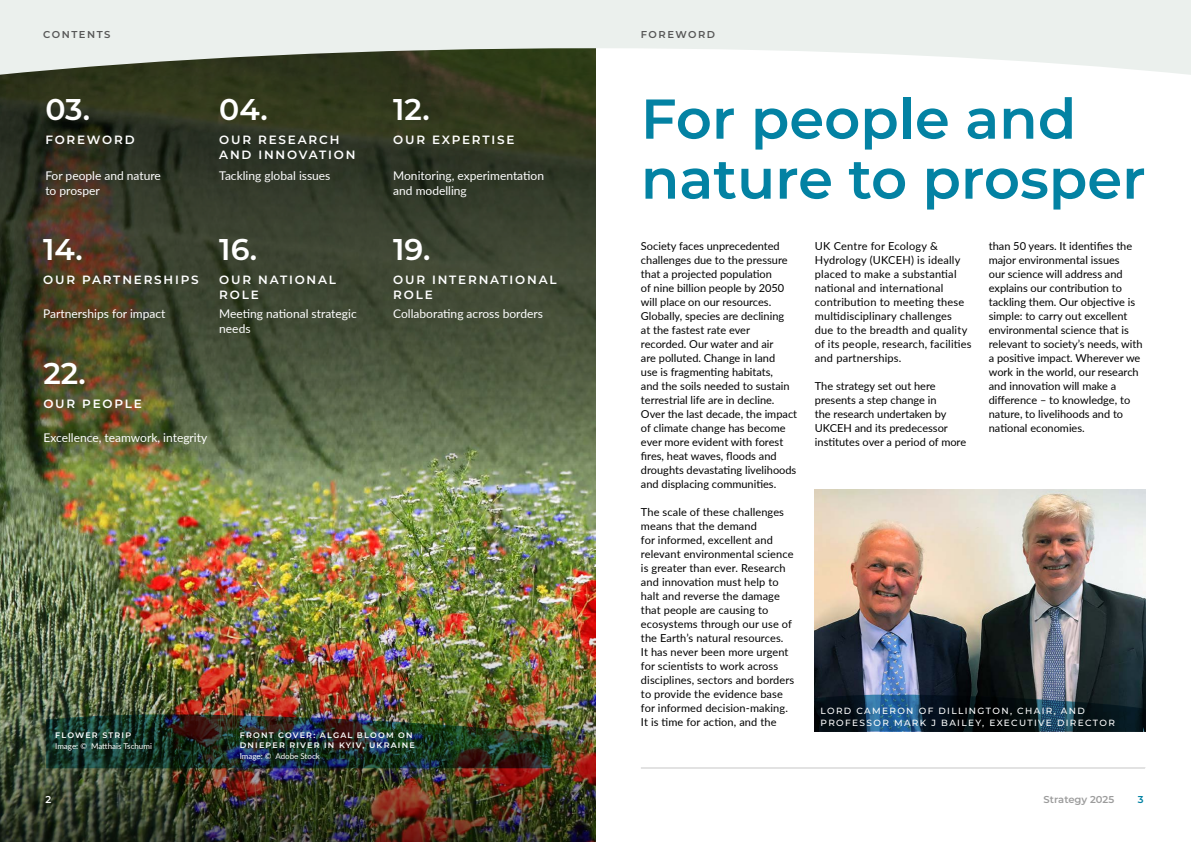
<style>
.page{position:relative;width:1191px;height:842px;background:#fff}
.page>*{position:absolute;margin:0;border:0;box-sizing:border-box;transform-origin:0 0}
.t1{font:600 56px/60px "Montserrat";color:#0382a3}
.t2{font:600 30px "Montserrat";color:#fff}
.t3{font:12px/15px "Lato";color:#fff}
.t4{font:600 12px/15px "Montserrat";letter-spacing:.15em;color:#fff}
.t5{font:11px/14px "Lato";color:#000}
.t6{font:11px/14px "Lato";letter-spacing:.02em;color:#000}
.t7{font:600 10px "Montserrat";letter-spacing:.15em;color:#575757}
.t8{font:600 10px "Montserrat";color:#9c9c9c}
.t9{font:600 10px "Montserrat";color:#fff}
.t10{font:600 10px "Montserrat";color:#0382a3}
.t11{font:500 9px/12px "Montserrat";letter-spacing:.15em;color:#fff}
.t12{font:600 8px/10px "Montserrat";letter-spacing:.15em;color:#fff}
.t13{font:8px "Lato";color:#fff}
</style>
<div class="page">
<svg style="left:0;top:76px;width:595px;height:367px;background:#3e452d"></svg>
<img style="left:0;top:443px;width:595px;height:399px">
<svg style="left:0;top:0;width:1191px;height:76px;background:#d5dad4"></svg>
<img style="left:815px;top:489px;width:330px;height:203px">
<svg style="left:814px;top:692px;width:331px;height:39px;background:#132838"></svg>
<svg style="left:641px;top:768px;width:504px;height:1px"></svg>
<img style="left:46px;top:710px;width:505px;height:58px">
<p class="t7" style="left:43px;top:27px;width:69px">CONTENTS</p>
<p class="t7" style="left:641px;top:27px;width:76px">FOREWORD</p>
<h2 class="t2" style="left:45px;top:88px;width:46px">03.</h2>
<p class="t4" style="left:45px;top:131px;width:91px">FOREWORD</p>
<p class="t3" style="left:45px;top:167px;width:117px">For people and nature to prosper</p>
<h2 class="t2" style="left:219px;top:88px;width:50px">04.</h2>
<p class="t4" style="left:219px;top:131px;width:138px">OUR RESEARCH<br>AND INNOVATION</p>
<p class="t3" style="left:219px;top:167px;width:113px">Tackling global issues</p>
<h2 class="t2" style="left:393px;top:88px;width:38px">12.</h2>
<p class="t4" style="left:393px;top:131px;width:123px">OUR EXPERTISE</p>
<p class="t3" style="left:393px;top:167px;width:152px">Monitoring, experimentation and modelling</p>
<h1 class="t1" style="left:641px;top:86px;width:506px">For people and nature to prosper</h1>
<h2 class="t2" style="left:43px;top:228px;width:41px">14.</h2>
<p class="t4" style="left:43px;top:271px;width:157px">OUR PARTNERSHIPS</p>
<p class="t3" style="left:43px;top:306px;width:124px">Partnerships for impact</p>
<h2 class="t2" style="left:43px;top:352px;width:44px">22.</h2>
<p class="t4" style="left:43px;top:396px;width:100px">OUR PEOPLE</p>
<p class="t3" style="left:43px;top:429px;width:165px">Excellence, teamwork, integrity</p>
<h2 class="t2" style="left:219px;top:228px;width:39px">16.</h2>
<p class="t4" style="left:219px;top:271px;width:118px">OUR NATIONAL<br>ROLE</p>
<p class="t3" style="left:219px;top:306px;width:139px">Meeting national strategic needs</p>
<h2 class="t2" style="left:393px;top:228px;width:39px">19.</h2>
<p class="t4" style="left:393px;top:271px;width:165px">OUR INTERNATIONAL<br>ROLE</p>
<p class="t3" style="left:393px;top:306px;width:151px">Collaborating across borders</p>
<p class="t5" style="left:641px;top:238px;width:158px">Society faces unprecedented challenges due to the pressure that a projected population<br>of nine billion people by 2050 will place on our resources.<br>Globally, species are declining<br>at the fastest rate ever recorded. Our water and air<br>are polluted. Change in land<br>use is fragmenting habitats,<br>and the soils needed to sustain terrestrial life are in decline.<br>Over the last decade, the impact of climate change has become ever more evident with forest fires, heat waves, floods and droughts devastating livelihoods and displacing communities.</p>
<p class="t5" style="left:641px;top:505px;width:155px">The scale of these challenges means that the demand<br>for informed, excellent and relevant environmental science is greater than ever. Research and innovation must help to halt and reverse the damage that people are causing to ecosystems through our use of the Earth’s natural resources.<br>It has never been more urgent for scientists to work across disciplines, sectors and borders to provide the evidence base for informed decision-making.<br>It is time for action, and the</p>
<p class="t6" style="left:815px;top:238px;width:158px">UK Centre for Ecology &amp;<br>Hydrology (UKCEH) is ideally placed to make a substantial national and international contribution to meeting these multidisciplinary challenges due to the breadth and quality of its people, research, facilities and partnerships.</p>
<p class="t5" style="left:815px;top:379px;width:153px">The strategy set out here presents a step change in<br>the research undertaken by<br>UKCEH and its predecessor institutes over a period of more</p>
<p class="t5" style="left:988px;top:238px;width:155px">than 50 years. It identifies the major environmental issues<br>our science will address and explains our contribution to tackling them. Our objective is simple: to carry out excellent environmental science that is relevant to society’s needs, with a positive impact. Wherever we work in the world, our research and innovation will make a difference – to knowledge, to nature, to livelihoods and to national economies.</p>
<p class="t11" style="left:820px;top:705px;width:296px">LORD CAMERON OF DILLINGTON, CHAIR, AND<br>PROFESSOR MARK J BAILEY, EXECUTIVE DIRECTOR</p>
<p class="t12" style="left:55px;top:729px;width:77px">FLOWER STRIP</p>
<p class="t13" style="left:55px;top:740px;width:98px">Image: © Matthais Tschumi</p>
<p class="t12" style="left:240px;top:729px;width:176px">FRONT COVER: ALGAL BLOOM ON<br>DNIEPER RIVER IN KYIV, UKRAINE</p>
<p class="t13" style="left:240px;top:750px;width:82px">Image: © Adobe Stock</p>
<p class="t9" style="left:45px;top:792px;width:7px">2</p>
<p class="t8" style="left:1043px;top:792px;width:72px">Strategy 2025</p>
<p class="t10" style="left:1137px;top:792px;width:7px">3</p>
</div>
